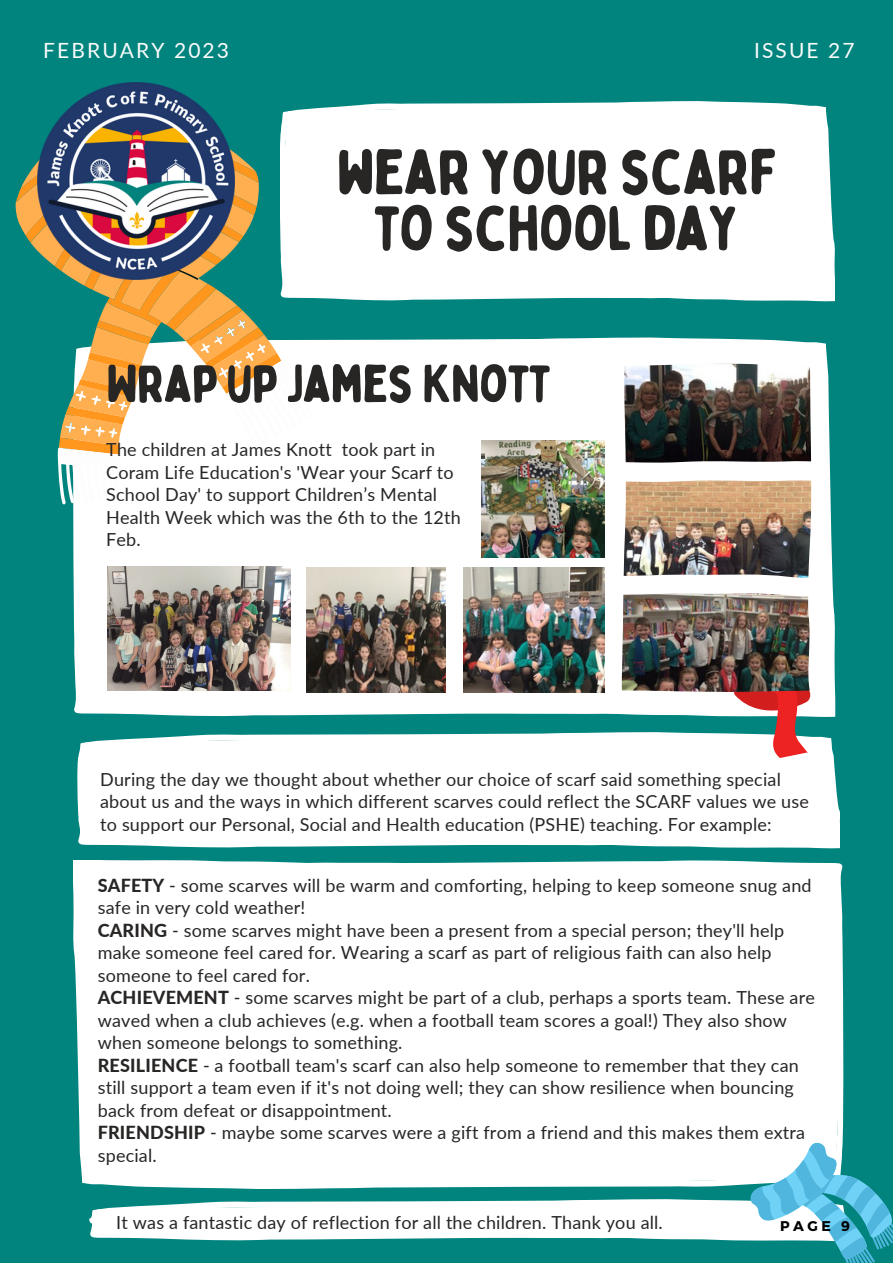
<style>
.page{position:relative;width:893px;height:1264px;background:#fff}
.page>*{position:absolute;margin:0;border:0;box-sizing:border-box;transform-origin:0 0}
.t1{font:63px/56.2px "Bobby Jones Soft";letter-spacing:-.025em;color:#282625;text-align:center}
.t2{font:52.35px "Bobby Jones Soft";letter-spacing:-.025em;color:#282625}
.t3{font:21px "Lato";letter-spacing:.1em;color:#fafbfb}
.t4{font:18px/22.5px "Lato";letter-spacing:.01em;color:#282625}
.t5{font:700 14.1px "Montserrat";color:#000}
.s1{font-weight:800}
</style>
<div class="page">
<div style="left:0;top:0;width:892px;height:1262px;background:#01847e"></div>
<div style="left:280px;top:101px;width:554px;height:200px;background:#fff"></div>
<div style="left:73px;top:337px;width:762px;height:380px;background:#fff"></div>
<div style="left:77px;top:732px;width:763px;height:116px;background:#fff"></div>
<div style="left:73px;top:860px;width:770px;height:324px;background:#fff"></div>
<svg style="left:733px;top:677px;width:78px;height:81px"></svg>
<img style="left:624px;top:363px;width:187px;height:99px">
<img style="left:623px;top:480px;width:188px;height:97px">
<img style="left:622px;top:592px;width:187px;height:100px">
<svg style="left:15px;top:136px;width:299px;height:368px"></svg>
<img style="left:38px;top:83px;width:196px;height:197px">
<svg style="left:89px;top:1130px;width:803px;height:132px"></svg>
<img style="left:108px;top:566px;width:183px;height:125px">
<img style="left:306px;top:567px;width:139px;height:125px">
<img style="left:481px;top:440px;width:123px;height:117px">
<img style="left:463px;top:567px;width:141px;height:125px">
<p class="t3" style="left:43px;top:37px;width:187px">FEBRUARY 2023</p>
<p class="t3" style="left:754px;top:37px;width:102px">ISSUE 27</p>
<h1 class="t1" style="left:336px;top:145px;width:441px">WEAR YOUR SCARF<br>TO SCHOOL DAY</h1>
<h2 class="t2" style="left:106px;top:351px;width:446px">WRAP UP JAMES KNOTT</h2>
<p class="t4" style="left:106px;top:438px;width:356px">The children at James Knott took part in Coram Life Education's 'Wear your Scarf to School Day' to support Children’s Mental Health Week which was the 6th to the 12th Feb.</p>
<p class="t4" style="left:100px;top:767px;width:710px">During the day we thought about whether our choice of scarf said something special about us and the ways in which different scarves could reflect the SCARF values we use to support our Personal, Social and Health education (PSHE) teaching. For example:</p>
<p class="t4" style="left:98px;top:873px;width:718px"><span class="s1">SAFETY</span> - some scarves will be warm and comforting, helping to keep someone snug and safe in very cold weather!<br><span class="s1">CARING</span> - some scarves might have been a present from a special person; they'll help make someone feel cared for. Wearing a scarf as part of religious faith can also help someone to feel cared for.<br><span class="s1">ACHIEVEMENT</span> - some scarves might be part of a club, perhaps a sports team. These are waved when a club achieves (e.g. when a football team scores a goal!) They also show when someone belongs to something.<br><span class="s1">RESILIENCE</span> - a football team's scarf can also help someone to remember that they can still support a team even if it's not doing well; they can show resilience when bouncing back from defeat or disappointment.<br><span class="s1">FRIENDSHIP</span> - maybe some scarves were a gift from a friend and this makes them extra special.</p>
<p class="t4" style="left:116px;top:1210px;width:548px">It was a fantastic day of reflection for all the children. Thank you all.</p>
<p class="t5" style="left:780px;top:1216px;width:71px">PAGE 9</p>
</div>
